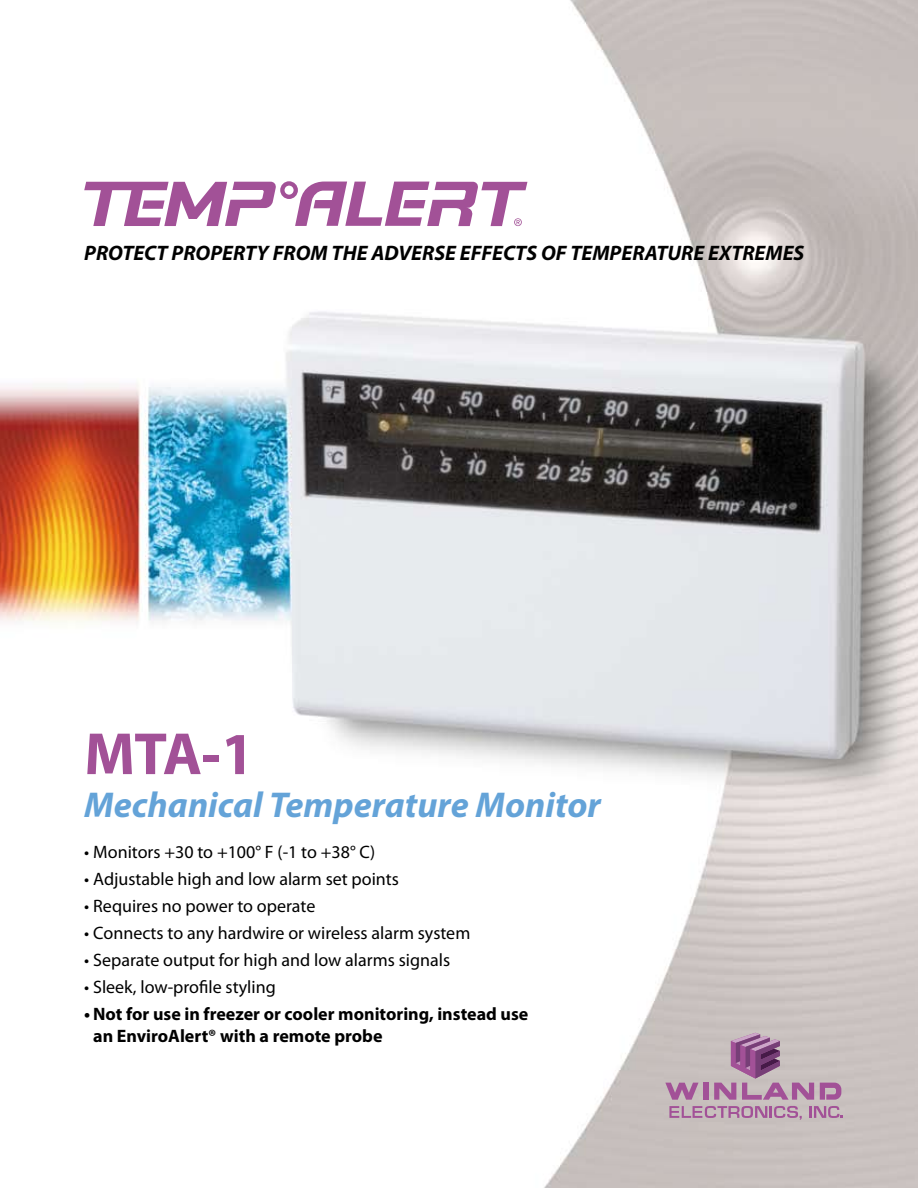
<style>
.page{position:relative;width:918px;height:1188px;background:#fff}
.page>*{position:absolute;margin:0;border:0;box-sizing:border-box;transform-origin:0 0}
.t1{font:700 60px "Myriad Pro";color:#a25197}
.t2{font:italic 700 36px "Myriad Pro";color:#64a3d8}
.t3{font:italic 700 21px "Myriad Pro";color:#000}
.t4{font:18px "Myriad Pro";color:#000}
.t5{font:700 18px/21.6px "Myriad Pro";color:#000}
</style>
<div class="page">
<img style="left:0;top:0;width:918px;height:1188px">
<svg style="left:84px;top:181px;width:443px;height:45px"></svg>
<svg style="left:665px;top:1083px;width:34px;height:17px"></svg>
<div style="left:703px;top:1083px;width:5px;height:17px;background:#a25197"></div>
<svg style="left:714px;top:1033px;width:100px;height:67px;background:#b394ab"></svg>
<svg style="left:820px;top:1083px;width:21px;height:17px"></svg>
<svg style="left:809px;top:1106px;width:34px;height:12px"></svg>
<svg style="left:669px;top:1106px;width:133px;height:14px;background:#b995ae"></svg>
<p class="t3" style="left:84px;top:239px;width:722px">PROTECT PROPERTY FROM THE ADVERSE EFFECTS OF TEMPERATURE EXTREMES</p>
<h1 class="t1" style="left:84px;top:715px;width:172px">MTA-1</h1>
<h2 class="t2" style="left:84px;top:782px;width:518px">Mechanical Temperature Monitor</h2>
<p class="t4" style="left:84px;top:841px;width:293px">• Monitors +30 to +100° F (-1 to +38° C)</p>
<p class="t4" style="left:84px;top:868px;width:316px">• Adjustable high and low alarm set points</p>
<p class="t4" style="left:84px;top:895px;width:233px">• Requires no power to operate</p>
<p class="t4" style="left:84px;top:922px;width:388px">• Connects to any hardwire or wireless alarm system</p>
<p class="t4" style="left:84px;top:949px;width:367px">• Separate output for high and low alarms signals</p>
<p class="t4" style="left:84px;top:976px;width:193px">• Sleek, low-profile styling</p>
<p class="t5" style="left:93px;top:1003px;width:437px;text-indent:-9px">• Not for use in freezer or cooler monitoring, instead use an EnviroAlert® with a remote probe</p>
</div>
